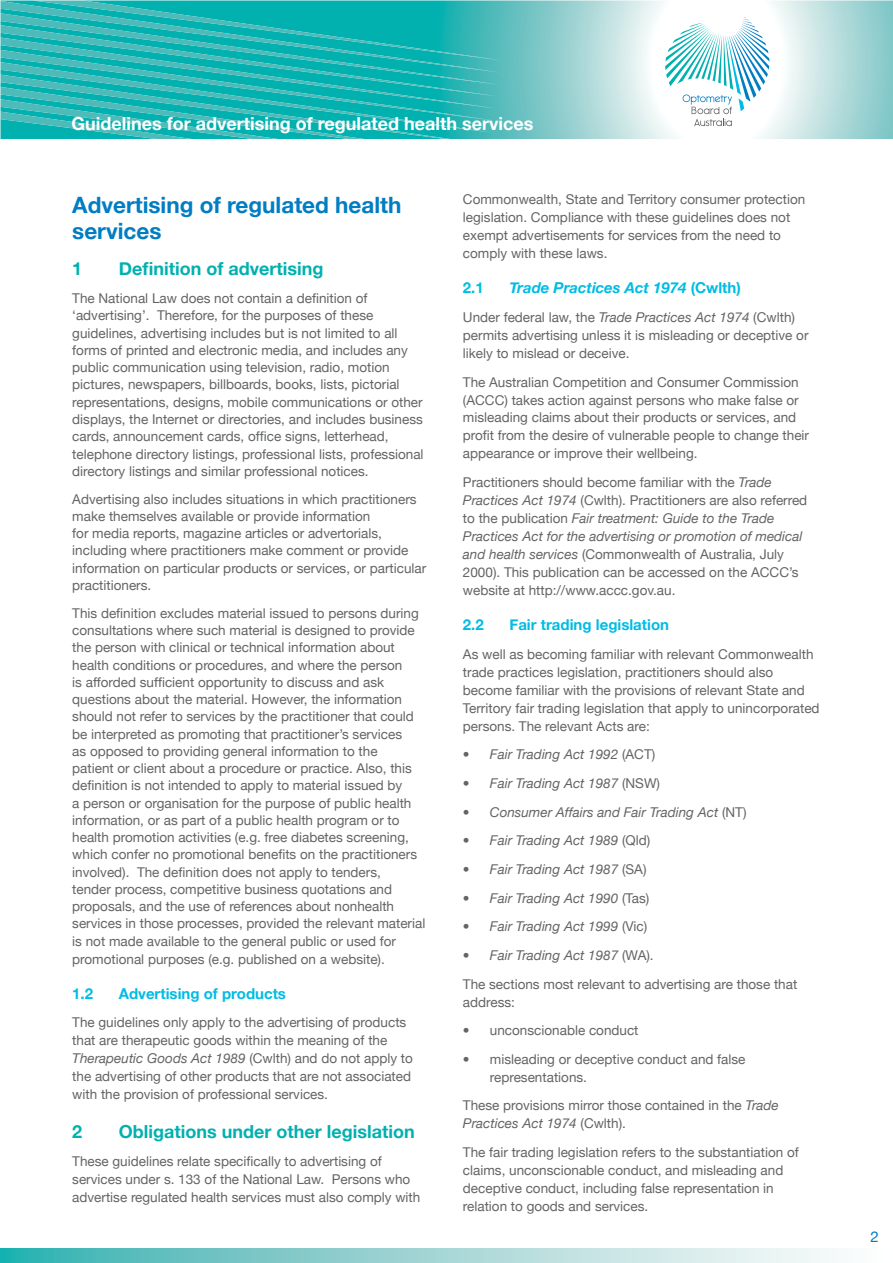
<style>
.page{position:relative;width:893px;height:1263px;background:#fff}
.page>*{position:absolute;margin:0;border:0;box-sizing:border-box;transform-origin:0 0}
.t1{font:700 22.5px/25.5px "Helvetica Neue";color:#007dc3}
.t2{font:700 18px "Helvetica Neue";color:#00b1b0}
.t3{font:700 18px "Helvetica Neue";color:#fff}
.t4{font:700 15px "Helvetica Neue";color:#00bce4}
.t5{font:italic 700 15px "Helvetica Neue";color:#00bce4}
.t6{font:15px "Helvetica Neue";color:#007dc3}
.t7{font:13.5px/17.2px "Helvetica Neue";color:#636466}
.t8{font:italic 13.5px "Helvetica Neue";color:#636466}
.s1{font-style:italic}
.s2{font-style:normal}
</style>
<div class="page">
<svg style="left:503px;top:1px;width:390px;height:138px"></svg>
<svg style="left:1px;top:1px;width:502px;height:138px;background:#21b5b4"></svg>
<svg style="left:1px;top:1249px;width:834px;height:14px;background:#9bd4d4"></svg>
<svg style="left:665px;top:18px;width:104px;height:108px"></svg>
<h2 class="t3" style="left:71px;top:112px;width:463px">Guidelines for advertising of regulated health services</h2>
<h1 class="t1" style="left:72px;top:192px;width:331px">Advertising of regulated health services</h1>
<h2 class="t2" style="left:72px;top:258px;width:12px">1</h2>
<h2 class="t2" style="left:119px;top:258px;width:206px">Definition of advertising</h2>
<p class="t7" style="left:72px;top:290px;width:353px">The National Law does not contain a definition of ‘advertising’. Therefore, for the purposes of these guidelines, advertising includes but is not limited to all forms of printed and electronic media, and includes any public communication using television, radio, motion pictures, newspapers, billboards, books, lists, pictorial representations, designs, mobile communications or other displays, the Internet or directories, and includes business cards, announcement cards, office signs, letterhead, telephone directory listings, professional lists, professional directory listings and similar professional notices.</p>
<p class="t7" style="left:72px;top:490px;width:356px">Advertising also includes situations in which practitioners make themselves available or provide information<br>for media reports, magazine articles or advertorials, including where practitioners make comment or provide information on particular products or services, or particular practitioners.</p>
<p class="t7" style="left:72px;top:604px;width:355px">This definition excludes material issued to persons during consultations where such material is designed to provide the person with clinical or technical information about health conditions or procedures, and where the person<br>is afforded sufficient opportunity to discuss and ask questions about the material. However, the information should not refer to services by the practitioner that could be interpreted as promoting that practitioner’s services<br>as opposed to providing general information to the<br>patient or client about a procedure or practice. Also, this definition is not intended to apply to material issued by<br>a person or organisation for the purpose of public health information, or as part of a public health program or to health promotion activities (e.g. free diabetes screening, which confer no promotional benefits on the practitioners involved). The definition does not apply to tenders,<br>tender process, competitive business quotations and proposals, and the use of references about nonhealth services in those processes, provided the relevant material is not made available to the general public or used for promotional purposes (e.g. published on a website).</p>
<p class="t4" style="left:72px;top:984px;width:22px">1.2</p>
<p class="t4" style="left:119px;top:984px;width:169px">Advertising of products</p>
<p class="t7" style="left:72px;top:1013px;width:342px;line-height:18px">The guidelines only apply to the advertising of products that are therapeutic goods within the meaning of the <span class="s1">Therapeutic Goods Act 1989</span> (Cwlth) and do not apply to the advertising of other products that are not associated with the provision of professional services.</p>
<h2 class="t2" style="left:72px;top:1120px;width:12px">2</h2>
<h2 class="t2" style="left:119px;top:1120px;width:297px">Obligations under other legislation</h2>
<p class="t7" style="left:72px;top:1152px;width:350px;line-height:18px">These guidelines relate specifically to advertising of services under s. 133 of the National Law. Persons who advertise regulated health services must also comply with</p>
<p class="t7" style="left:463px;top:190px;width:344px;line-height:18px">Commonwealth, State and Territory consumer protection legislation. Compliance with these guidelines does not exempt advertisements for services from the need to comply with these laws.</p>
<p class="t4" style="left:463px;top:279px;width:22px">2.1</p>
<p class="t5" style="left:509px;top:279px;width:233px">Trade Practices Act 1974 <span class="s2">(Cwlth)</span></p>
<p class="t7" style="left:463px;top:308px;width:347px;line-height:18px">Under federal law, the <span class="s1">Trade Practices Act 1974</span> (Cwlth) permits advertising unless it is misleading or deceptive or likely to mislead or deceive.</p>
<p class="t7" style="left:463px;top:372px;width:348px;line-height:18px">The Australian Competition and Consumer Commission (ACCC) takes action against persons who make false or misleading claims about their products or services, and profit from the desire of vulnerable people to change their appearance or improve their wellbeing.</p>
<p class="t7" style="left:463px;top:473px;width:346px;line-height:18px">Practitioners should become familiar with the <span class="s1">Trade Practices Act 1974</span> (Cwlth). Practitioners are also referred to the publication <span class="s1">Fair treatment: Guide to the Trade Practices Act for the advertising or promotion of medical and health services</span> (Commonwealth of Australia, July 2000). This publication can be accessed on the ACCC’s website at http://www.accc.gov.au.</p>
<p class="t4" style="left:463px;top:615px;width:22px">2.2</p>
<p class="t4" style="left:509px;top:615px;width:161px">Fair trading legislation</p>
<p class="t7" style="left:463px;top:645px;width:358px;line-height:18px">As well as becoming familiar with relevant Commonwealth trade practices legislation, practitioners should also become familiar with the provisions of relevant State and Territory fair trading legislation that apply to unincorporated persons. The relevant Acts are:</p>
<p class="t8" style="left:463px;top:746px;width:194px">• Fair Trading Act 1992 <span class="s2">(ACT)</span></p>
<p class="t8" style="left:463px;top:775px;width:199px">• Fair Trading Act 1987 <span class="s2">(NSW)</span></p>
<p class="t8" style="left:463px;top:804px;width:285px">• Consumer Affairs and Fair Trading Act <span class="s2">(NT)</span></p>
<p class="t8" style="left:463px;top:832px;width:189px">• Fair Trading Act 1989 <span class="s2">(Qld)</span></p>
<p class="t8" style="left:463px;top:861px;width:185px">• Fair Trading Act 1987 <span class="s2">(SA)</span></p>
<p class="t8" style="left:463px;top:890px;width:188px">• Fair Trading Act 1990 <span class="s2">(Tas)</span></p>
<p class="t8" style="left:463px;top:918px;width:186px">• Fair Trading Act 1999 <span class="s2">(Vic)</span></p>
<p class="t7" style="left:463px;top:940px;width:336px;line-height:28.7px"><span class="s1">• Fair Trading Act 1987</span> (WA).<br>The sections most relevant to advertising are those that</p>
<p class="t7" style="left:463px;top:993px;width:54px">address:</p>
<p class="t7" style="left:463px;top:1021px;width:177px">• unconscionable conduct</p>
<p class="t7" style="left:490px;top:1050px;width:257px;line-height:18px;text-indent:-27px">• misleading or deceptive conduct and false representations.</p>
<p class="t7" style="left:463px;top:1096px;width:317px;line-height:18px">These provisions mirror those contained in the <span class="s1">Trade<br>Practices Act 1974</span> (Cwlth).</p>
<p class="t7" style="left:463px;top:1143px;width:337px;line-height:18px">The fair trading legislation refers to the substantiation of claims, unconscionable conduct, and misleading and deceptive conduct, including false representation in relation to goods and services.</p>
<p class="t6" style="left:871px;top:1227px;width:10px">2</p>
</div>
